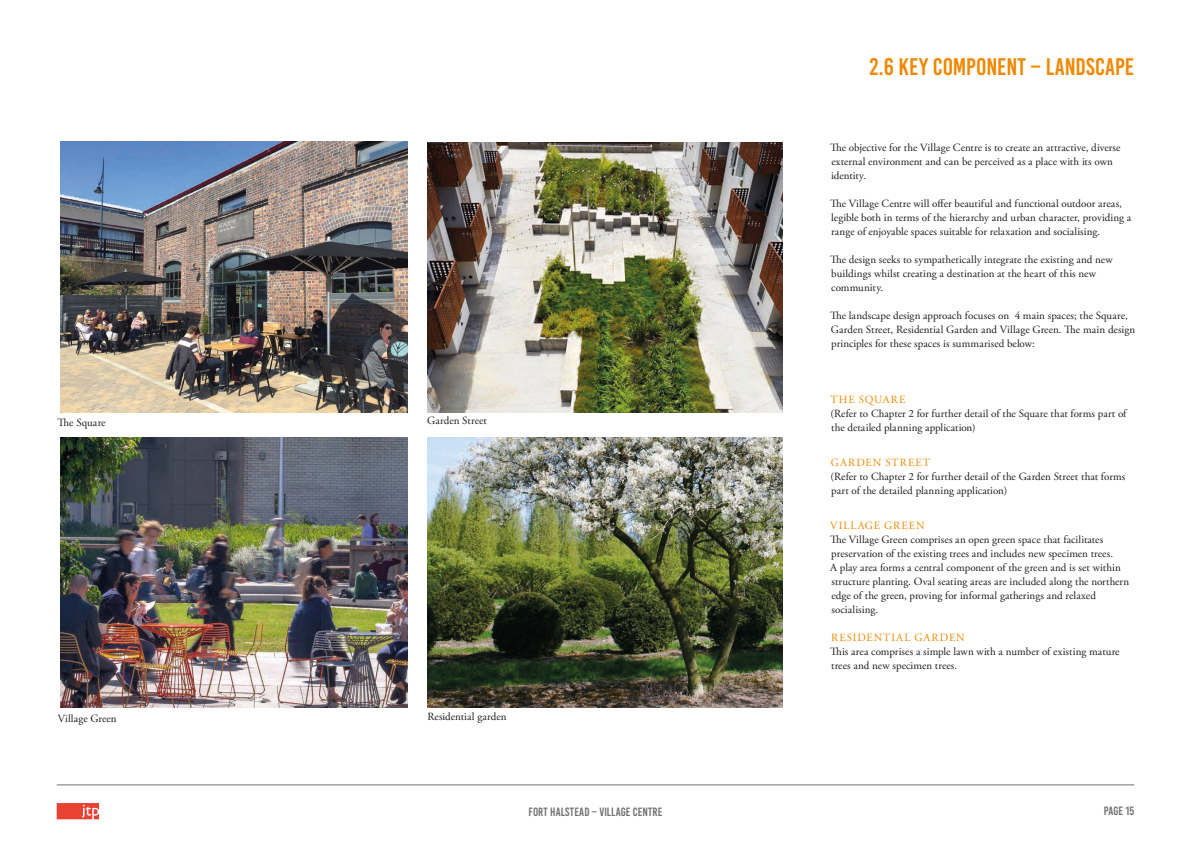
<style>
.page{position:relative;width:1191px;height:842px;background:#fff}
.page>*{position:absolute;margin:0;border:0;box-sizing:border-box;transform-origin:0 0}
.t1{font:24px "Bebas Kai";letter-spacing:.005em;color:#f18800}
.t2{font:12px "Bebas Kai";letter-spacing:.01em;color:#70706f}
.t3{font:11px/14px "Adobe Garamond Pro";letter-spacing:.005em;color:#1d1d1b}
.t4{font:11px "Adobe Garamond Pro";letter-spacing:.08em;color:#f18800}
</style>
<div class="page">
<hr style="left:57px;top:785px;width:1077px;height:1px;background:#70706f">
<svg style="left:57px;top:803px;width:42px;height:16px"></svg>
<img style="left:427px;top:143px;width:355px;height:270px">
<img style="left:60px;top:438px;width:347px;height:270px">
<img style="left:427px;top:438px;width:355px;height:270px">
<img style="left:60px;top:142px;width:347px;height:271px">
<p class="t3" style="left:58px;top:416px;width:49px">The Square</p>
<p class="t3" style="left:58px;top:712px;width:60px">Village Green</p>
<p class="t3" style="left:427px;top:414px;width:61px">Garden Street</p>
<p class="t3" style="left:427px;top:710px;width:81px">Residential garden</p>
<h1 class="t1" style="left:869px;top:54px;width:266px">2.6 KEY COMPONENT – LANDSCAPE</h1>
<p class="t3" style="left:830px;top:141px;width:292px">The objective for the Village Centre is to create an attractive, diverse external environment and can be perceived as a place with its own identity.</p>
<p class="t3" style="left:830px;top:197px;width:303px">The Village Centre will offer beautiful and functional outdoor areas, legible both in terms of the hierarchy and urban character, providing a range of enjoyable spaces suitable for relaxation and socialising.</p>
<p class="t3" style="left:830px;top:253px;width:284px">The design seeks to sympathetically integrate the existing and new buildings whilst creating a destination at the heart of this new community.</p>
<p class="t3" style="left:830px;top:309px;width:307px">The landscape design approach focuses on 4 main spaces; the Square,<br>Garden Street, Residential Garden and Village Green. The main design principles for these spaces is summarised below:</p>
<p class="t4" style="left:830px;top:393px;width:77px">THE SQUARE</p>
<p class="t3" style="left:830px;top:407px;width:297px">(Refer to Chapter 2 for further detail of the Square that forms part of the detailed planning application)</p>
<p class="t4" style="left:831px;top:456px;width:100px">GARDEN STREET</p>
<p class="t3" style="left:830px;top:470px;width:296px">(Refer to Chapter 2 for further detail of the Garden Street that forms part of the detailed planning application)</p>
<p class="t4" style="left:830px;top:519px;width:96px">VILLAGE GREEN</p>
<p class="t3" style="left:830px;top:533px;width:300px">The Village Green comprises an open green space that facilitates preservation of the existing trees and includes new specimen trees.<br>A play area forms a central component of the green and is set within structure planting. Oval seating areas are included along the northern edge of the green, proving for informal gatherings and relaxed socialising.</p>
<p class="t4" style="left:831px;top:631px;width:135px">RESIDENTIAL GARDEN</p>
<p class="t3" style="left:830px;top:645px;width:291px">This area comprises a simple lawn with a number of existing mature trees and new specimen trees.</p>
<p class="t2" style="left:528px;top:805px;width:135px">FORT HALSTEAD – VILLAGE CENTRE</p>
<p class="t2" style="left:1103px;top:804px;width:32px">PAGE 15</p>
</div>
